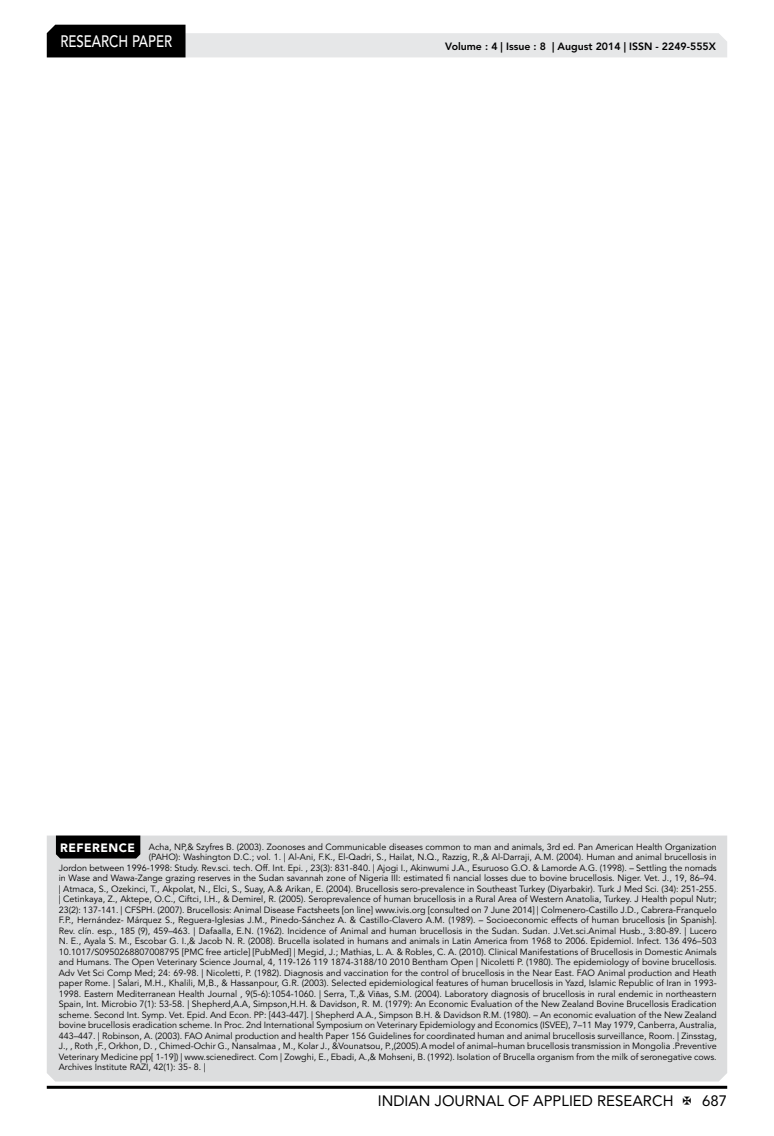
<style>
.page{position:relative;width:774px;height:1136px;background:#fff}
.page>*{position:absolute;margin:0;border:0;box-sizing:border-box;transform-origin:0 0}
.t1{font:500 16.5px "Avenir LT Std";color:#fff;scale:.8 1}
.t2{font:15px "Avenir LT Std";color:#000}
.t3{font:800 10.5px "Avenir LT Std";color:#000}
.t4{font:9px "Avenir LT Std";color:#000}
.s1{font-weight:900;font-size:12px;color:#fff}
.s2{font-family:"Times New Roman"}
</style>
<div class="page">
<hr style="left:47px;top:1085px;width:680px;height:3px;background:#000">
<svg style="left:47px;top:25px;width:680px;height:32px"></svg>
<div style="left:47px;top:835px;width:680px;height:246px;background:#dcddde"></div>
<div style="left:56px;top:835px;width:84px;height:23px;background:#000"></div>
<h1 class="t1" style="left:60px;top:32px;width:139px">RESEARCH PAPER</h1>
<p class="t3" style="left:445px;top:41px;width:272px">Volume : 4 | Issue : 8 | August 2014 | ISSN - 2249-555X</p>
<p class="t4" style="left:60px;top:841px;width:658px"><span class="s1">REFERENCE</span> Acha, NP,&amp; Szyfres B. (2003). Zoonoses and Communicable diseases common to man and animals, 3rd ed. Pan American Health Organization</p>
<p class="t4" style="left:149px;top:851px;width:569px">(PAHO): Washington D.C.; vol. 1. | Al-Ani, F.K., El-Qadri, S., Hailat, N.Q., Razzig, R.,&amp; Al-Darraji, A.M. (2004). Human and animal brucellosis in</p>
<p class="t4" style="left:59px;top:862px;width:659px">Jordon between 1996-1998: Study. Rev.sci. tech. Off. Int. Epi. , 23(3): 831-840. | Ajogi I., Akinwumi J.A., Esuruoso G.O. &amp; Lamorde A.G. (1998). – Settling the nomads</p>
<p class="t4" style="left:59px;top:872px;width:660px">in Wase and Wawa-Zange grazing reserves in the Sudan savannah zone of Nigeria III: estimated fi nancial losses due to bovine brucellosis. Niger. Vet. J., 19, 86–94.</p>
<p class="t4" style="left:59px;top:883px;width:660px">| Atmaca, S., Ozekinci, T., Akpolat, N., Elci, S., Suay, A.&amp; Arikan, E. (2004). Brucellosis sero-prevalence in Southeast Turkey (Diyarbakir). Turk J Med Sci. (34): 251-255.</p>
<p class="t4" style="left:59px;top:893px;width:660px">| Cetinkaya, Z., Aktepe, O.C., Ciftci, I.H., &amp; Demirel, R. (2005). Seroprevalence of human brucellosis in a Rural Area of Western Anatolia, Turkey. J Health popul Nutr;</p>
<p class="t4" style="left:59px;top:904px;width:659px">23(2): 137-141. | CFSPH. (2007). Brucellosis: Animal Disease Factsheets [on line] www.ivis.org [consulted on 7 June 2014] | Colmenero-Castillo J.D., Cabrera-Franquelo</p>
<p class="t4" style="left:59px;top:914px;width:660px">F.P., Hernández- Márquez S., Reguera-Iglesias J.M., Pinedo-Sánchez A. &amp; Castillo-Clavero A.M. (1989). – Socioeconomic effects of human brucellosis [in Spanish].</p>
<p class="t4" style="left:59px;top:925px;width:659px">Rev. clín. esp., 185 (9), 459–463. | Dafaalla, E.N. (1962). Incidence of Animal and human brucellosis in the Sudan. Sudan. J.Vet.sci.Animal Husb., 3:80-89. | Lucero</p>
<p class="t4" style="left:59px;top:935px;width:659px">N. E., Ayala S. M., Escobar G. I.,&amp; Jacob N. R. (2008). Brucella isolated in humans and animals in Latin America from 1968 to 2006. Epidemiol. Infect. 136 496–503</p>
<p class="t4" style="left:59px;top:946px;width:659px">10.1017/S0950268807008795 [PMC free article] [PubMed] | Megid, J.; Mathias, L. A. &amp; Robles, C. A. (2010). Clinical Manifestations of Brucellosis in Domestic Animals</p>
<p class="t4" style="left:59px;top:956px;width:659px">and Humans. The Open Veterinary Science Journal, 4, 119-126 119 1874-3188/10 2010 Bentham Open | Nicoletti P. (1980). The epidemiology of bovine brucellosis.</p>
<p class="t4" style="left:59px;top:967px;width:660px">Adv Vet Sci Comp Med; 24: 69-98. | Nicoletti, P. (1982). Diagnosis and vaccination for the control of brucellosis in the Near East. FAO Animal production and Heath</p>
<p class="t4" style="left:59px;top:977px;width:660px">paper Rome. | Salari, M.H., Khalili, M,B., &amp; Hassanpour, G.R. (2003). Selected epidemiological features of human brucellosis in Yazd, Islamic Republic of Iran in 1993-</p>
<p class="t4" style="left:59px;top:988px;width:660px">1998. Eastern Mediterranean Health Journal , 9(5-6):1054-1060. | Serra, T.,&amp; Vi<span class="s2">ň</span>as, S.M. (2004). Laboratory diagnosis of brucellosis in rural endemic in northeastern</p>
<p class="t4" style="left:59px;top:998px;width:659px">Spain, Int. Microbio 7(1): 53-58. | Shepherd,A.A, Simpson,H.H. &amp; Davidson, R. M. (1979): An Economic Evaluation of the New Zealand Bovine Brucellosis Eradication</p>
<p class="t4" style="left:59px;top:1009px;width:660px">scheme. Second Int. Symp. Vet. Epid. And Econ. PP: [443-447]. | Shepherd A.A., Simpson B.H. &amp; Davidson R.M. (1980). – An economic evaluation of the New Zealand</p>
<p class="t4" style="left:59px;top:1019px;width:660px">bovine brucellosis eradication scheme. In Proc. 2nd International Symposium on Veterinary Epidemiology and Economics (ISVEE), 7–11 May 1979, Canberra, Australia,</p>
<p class="t4" style="left:59px;top:1030px;width:660px">443–447. | Robinson, A. (2003). FAO Animal production and health Paper 156 Guidelines for coordinated human and animal brucellosis surveillance, Room. | Zinsstag,</p>
<p class="t4" style="left:59px;top:1040px;width:660px">J., , Roth ,F., Orkhon, D. , Chimed-Ochir G., Nansalmaa , M., Kolar J., &amp;Vounatsou, P.,(2005).A model of animal–human brucellosis transmission in Mongolia .Preventive</p>
<p class="t4" style="left:59px;top:1051px;width:660px">Veterinary Medicine pp[ 1-19]) | www.scienedirect. Com | Zowghi, E., Ebadi, A.,&amp; Mohseni, B. (1992). Isolation of Brucella organism from the milk of seronegative cows.</p>
<p class="t4" style="left:59px;top:1061px;width:149px">Archives Institute RAZI, 42(1): 35- 8. |</p>
<h2 class="t2" style="left:378px;top:1091px;width:297px">INDIAN JOURNAL OF APPLIED RESEARCH</h2>
<h2 class="t2" style="left:702px;top:1091px;width:27px">687</h2>
</div>
